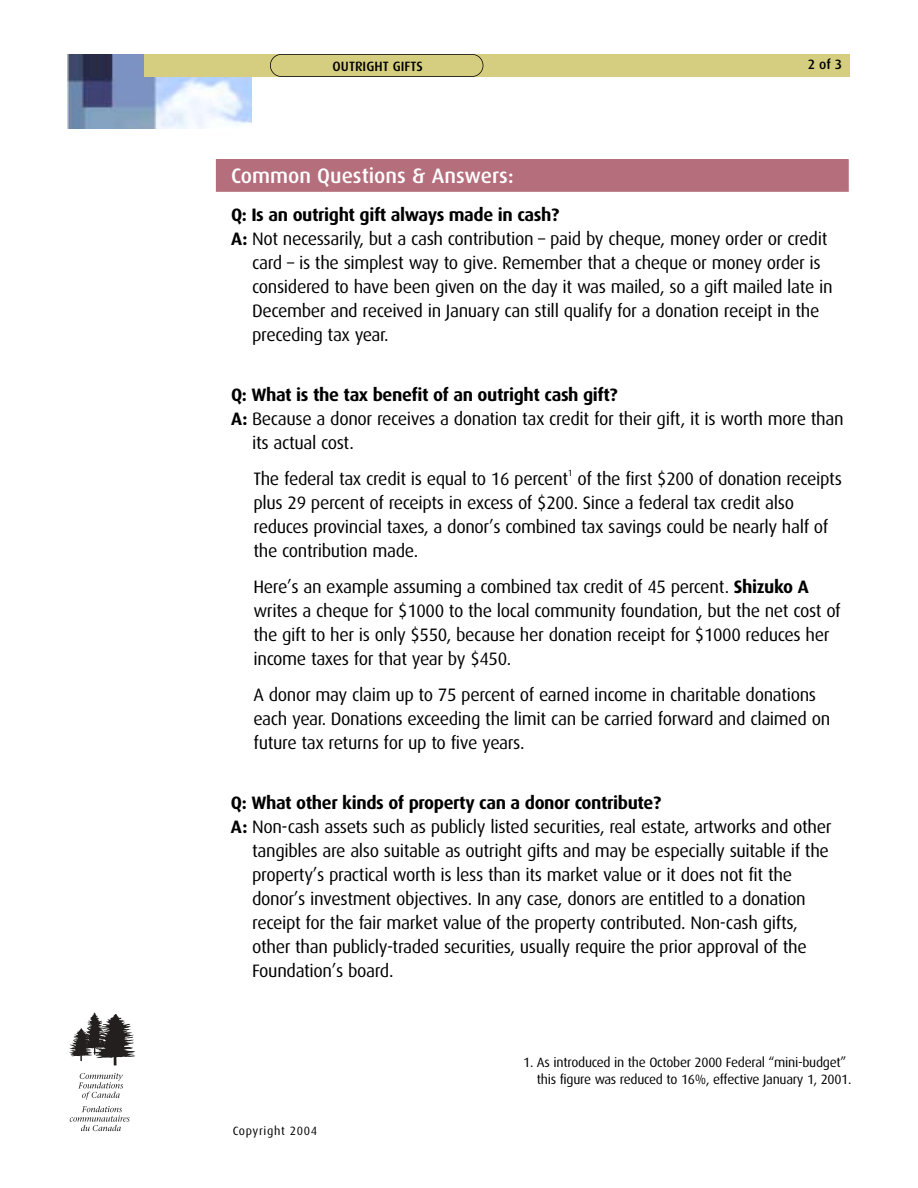
<style>
.page{position:relative;width:918px;height:1188px;background:#fff}
.page>*{position:absolute;margin:0;border:0;box-sizing:border-box;transform-origin:0 0}
.t1{font:500 21px "Dax";color:#fff}
.t2{font:18px/24px "Dax";letter-spacing:-.02em;color:#000}
.t3{font:700 18px "Dax";letter-spacing:-.025em;color:#000}
.t4{font:13.5px/16.5px "Dax";letter-spacing:-.02em;color:#000}
.t5{font:500 13.5px "Dax";color:#000}
.t6{font:12px "Dax";letter-spacing:.055em;color:#000}
.t7{font:9px "Dax";color:#000}
.s1{font-weight:700}
</style>
<div class="page">
<div style="left:216px;top:160px;width:632px;height:31px;background:#b46e7c"></div>
<div style="left:216px;top:159px;width:633px;height:33px;border:1px solid #b46e7c"></div>
<img style="left:68px;top:54px;width:183px;height:74px">
<div style="left:145px;top:54px;width:705px;height:22px;background:#d5ce80"></div>
<svg style="left:69px;top:1013px;width:67px;height:53px"></svg>
<svg style="left:78px;top:1073px;width:45px;height:27px"></svg>
<svg style="left:70px;top:1106px;width:60px;height:25px"></svg>
<div style="left:270px;top:54px;width:213px;height:23px;border:2px solid #000;border-radius:11px"></div>
<p class="t5" style="left:333px;top:60px;width:92px">OUTRIGHT GIFTS</p>
<p class="t5" style="left:808px;top:58px;width:36px">2 of 3</p>
<p class="t1" style="left:231px;top:166px;width:284px">Common Questions &amp; Answers:</p>
<p class="t3" style="left:231px;top:206px;width:330px">Q: Is an outright gift always made in cash?</p>
<p class="t2" style="left:231px;top:227px;width:598px"><span class="s1">A:</span> Not necessarily, but a cash contribution – paid by cheque, money order or credit</p>
<p class="t2" style="left:252px;top:251px;width:570px">card – is the simplest way to give. Remember that a cheque or money order is</p>
<p class="t2" style="left:252px;top:275px;width:582px">considered to have been given on the day it was mailed, so a gift mailed late in</p>
<p class="t2" style="left:252px;top:299px;width:569px">December and received in January can still qualify for a donation receipt in the</p>
<p class="t2" style="left:252px;top:323px;width:138px">preceding tax year.</p>
<p class="t3" style="left:231px;top:386px;width:388px">Q: What is the tax benefit of an outright cash gift?</p>
<p class="t2" style="left:231px;top:407px;width:614px"><span class="s1">A:</span> Because a donor receives a donation tax credit for their gift, it is worth more than</p>
<p class="t2" style="left:252px;top:431px;width:103px">its actual cost.</p>
<p class="t2" style="left:254px;top:467px;width:316px">The federal tax credit is equal to 16 percent</p>
<p class="t7" style="left:568px;top:469px;width:6px">1</p>
<p class="t2" style="left:253px;top:467px;width:590px;text-indent:324px">of the first $200 of donation receipts plus 29 percent of receipts in excess of $200. Since a federal tax credit also reduces provincial taxes, a donor’s combined tax savings could be nearly half of the contribution made.</p>
<p class="t2" style="left:253px;top:575px;width:589px">Here’s an example assuming a combined tax credit of 45 percent. <span class="s1">Shizuko A </span>writes a cheque for $1000 to the local community foundation, but the net cost of the gift to her is only $550, because her donation receipt for $1000 reduces her income taxes for that year by $450.</p>
<p class="t2" style="left:253px;top:683px;width:578px">A donor may claim up to 75 percent of earned income in charitable donations each year. Donations exceeding the limit can be carried forward and claimed on future tax returns for up to five years.</p>
<p class="t3" style="left:231px;top:794px;width:432px">Q: What other kinds of property can a donor contribute?</p>
<p class="t2" style="left:231px;top:815px;width:602px"><span class="s1">A:</span> Non-cash assets such as publicly listed securities, real estate, artworks and other</p>
<p class="t2" style="left:252px;top:839px;width:578px">tangibles are also suitable as outright gifts and may be especially suitable if the</p>
<p class="t2" style="left:252px;top:863px;width:541px">property’s practical worth is less than its market value or it does not fit the</p>
<p class="t2" style="left:252px;top:887px;width:555px">donor’s investment objectives. In any case, donors are entitled to a donation</p>
<p class="t2" style="left:252px;top:911px;width:547px">receipt for the fair market value of the property contributed. Non-cash gifts,</p>
<p class="t2" style="left:252px;top:935px;width:556px">other than publicly-traded securities, usually require the prior approval of the</p>
<p class="t2" style="left:252px;top:959px;width:143px">Foundation’s board.</p>
<p class="t6" style="left:233px;top:1125px;width:86px">Copyright 2004</p>
<p class="t4" style="left:537px;top:1055px;width:316px;text-indent:-14px">1. As introduced in the October 2000 Federal “mini-budget” this figure was reduced to 16%, effective January 1, 2001.</p>
</div>
